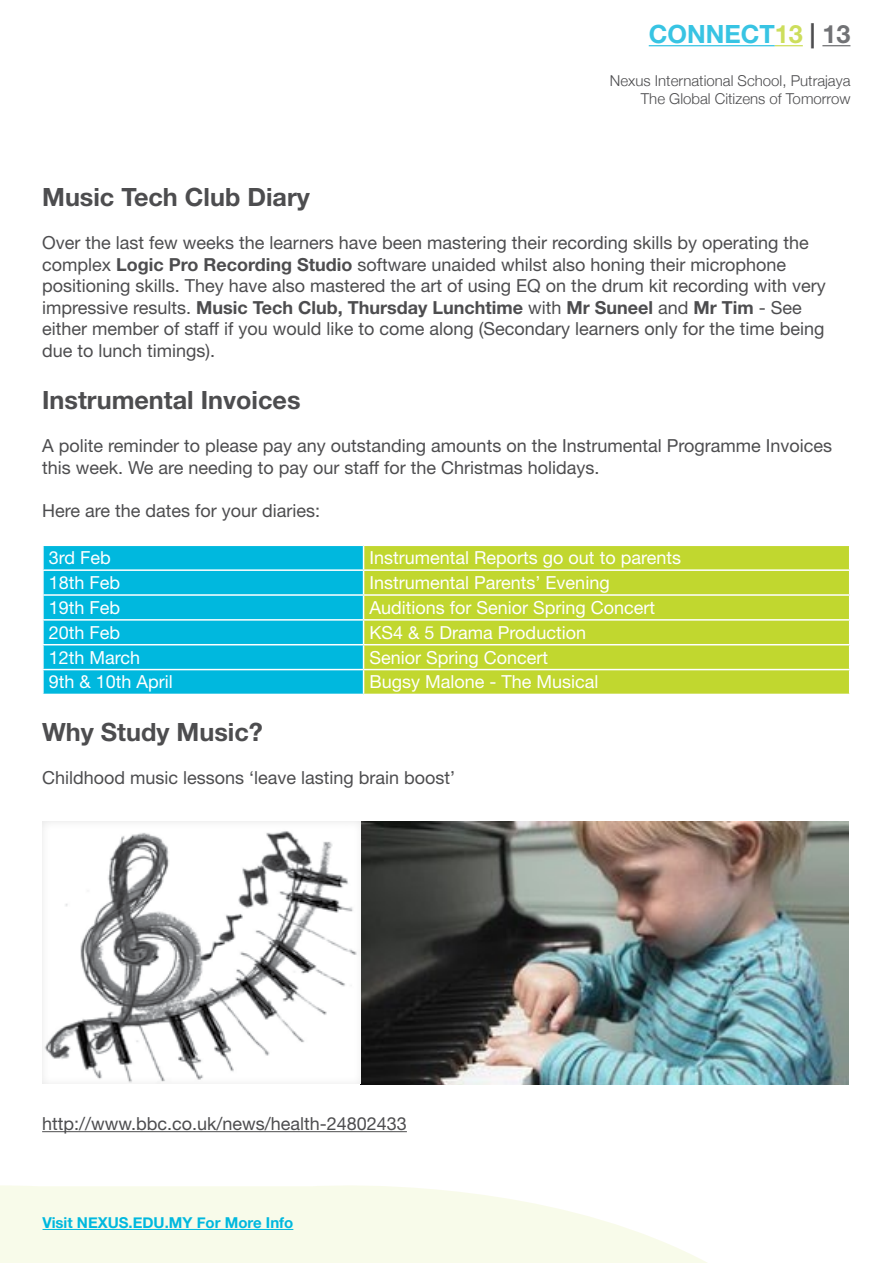
<style>
.page{position:relative;width:893px;height:1263px;background:#fff}
.page>*{position:absolute;margin:0;border:0;box-sizing:border-box;transform-origin:0 0}
.t1{font:700 25.2px "Helvetica Neue LT Std";color:#4d4d4f}
.t2{font:700 25.2px "Helvetica Neue LT Std";color:#38c4e3}
.t3{font:18px/21.6px "Helvetica Neue LT Std";color:#4d4d4f}
.t4{font:18px "Helvetica Neue LT Std";color:#fff}
.t5{font:300 15px/18px "Helvetica Neue";color:#4d4d4f;text-align:right}
.t6{font:700 15px "Helvetica Neue";color:#00b8de}
.s1{color:#cdde5c}
.s2{color:#4d4d4f}
.s3{color:#717275}
.s4{font-weight:700}
</style>
<div class="page">
<svg style="left:0;top:1185px;width:707px;height:78px;fill:#f8fbea"></svg>
<hr style="left:43px;top:1229px;width:250px;height:1px;background:#00b8de">
<hr style="left:649px;top:45px;width:126px;height:1px;background:#38c4e3">
<svg style="left:775px;top:45px;width:28px;height:1px"></svg>
<svg style="left:822px;top:45px;width:28px;height:1px"></svg>
<hr style="left:42px;top:1131px;width:365px;height:1px;background:#4d4d4f">
<div style="left:44px;top:546px;width:319px;height:148px;background:#00b8de"></div>
<div style="left:364px;top:546px;width:485px;height:148px;background:#c1d72f"></div>
<hr style="left:42px;top:569px;width:322px;height:2px;background:#fff">
<hr style="left:364px;top:569px;width:486px;height:2px;background:#fff">
<hr style="left:42px;top:594px;width:322px;height:2px;background:#fff">
<hr style="left:364px;top:594px;width:486px;height:2px;background:#fff">
<hr style="left:42px;top:619px;width:322px;height:2px;background:#fff">
<hr style="left:364px;top:619px;width:486px;height:2px;background:#fff">
<hr style="left:42px;top:644px;width:322px;height:1px;background:#fff">
<hr style="left:364px;top:644px;width:486px;height:1px;background:#fff">
<hr style="left:42px;top:669px;width:322px;height:1px;background:#fff">
<hr style="left:364px;top:669px;width:486px;height:1px;background:#fff">
<svg style="left:363px;top:569px;width:1px;height:125px"></svg>
<img style="left:373px;top:822px;width:475px;height:262px">
<div style="left:30px;top:821px;width:343px;height:264px;background:#000;opacity:.1"></div>
<h1 class="t2" style="left:649px;top:19px;width:203px">CONNECT<span class="s1">13</span> <span class="s2">|</span> <span class="s3">13</span></h1>
<p class="t5" style="left:610px;top:71px;width:242px">Nexus International School, Putrajaya<br>The Global Citizens of Tomorrow</p>
<h1 class="t1" style="left:42px;top:181px;width:269px">Music Tech Club Diary</h1>
<p class="t3" style="left:42px;top:232px;width:785px">Over the last few weeks the learners have been mastering their recording skills by operating the complex <span class="s4">Logic Pro Recording Studio</span> software unaided whilst also honing their microphone positioning skills. They have also mastered the art of using EQ on the drum kit recording with very impressive results. <span class="s4">Music Tech Club, Thursday Lunchtime</span> with <span class="s4">Mr Suneel</span> and <span class="s4">Mr Tim</span> - See either member of staff if you would like to come along (Secondary learners only for the time being due to lunch timings).</p>
<h1 class="t1" style="left:42px;top:384px;width:260px">Instrumental Invoices</h1>
<p class="t3" style="left:42px;top:435px;width:791px">A polite reminder to please pay any outstanding amounts on the Instrumental Programme Invoices this week. We are needing to pay our staff for the Christmas holidays.</p>
<p class="t3" style="left:42px;top:499px;width:280px">Here are the dates for your diaries:</p>
<p class="t4" style="left:49px;top:547px;width:64px">3rd Feb</p>
<p class="t4" style="left:370px;top:547px;width:313px">Instrumental Reports go out to parents</p>
<p class="t4" style="left:49px;top:572px;width:73px">18th Feb</p>
<p class="t4" style="left:370px;top:572px;width:242px">Instrumental Parents’ Evening</p>
<p class="t4" style="left:49px;top:597px;width:73px">19th Feb</p>
<p class="t4" style="left:370px;top:597px;width:287px">Auditions for Senior Spring Concert</p>
<p class="t4" style="left:49px;top:622px;width:73px">20th Feb</p>
<p class="t4" style="left:370px;top:622px;width:218px">KS4 &amp; 5 Drama Production</p>
<p class="t4" style="left:49px;top:646px;width:93px">12th March</p>
<p class="t4" style="left:370px;top:646px;width:180px">Senior Spring Concert</p>
<p class="t4" style="left:49px;top:671px;width:126px">9th &amp; 10th April</p>
<p class="t4" style="left:370px;top:671px;width:231px">Bugsy Malone - The Musical</p>
<h1 class="t1" style="left:42px;top:716px;width:222px">Why Study Music?</h1>
<p class="t3" style="left:42px;top:767px;width:415px">Childhood music lessons ‘leave lasting brain boost’</p>
<p class="t3" style="left:42px;top:1112px;width:366px">http://www.bbc.co.uk/news/health-24802433</p>
<p class="t6" style="left:43px;top:1211px;width:252px">Visit NEXUS.EDU.MY For More Info</p>
</div>
